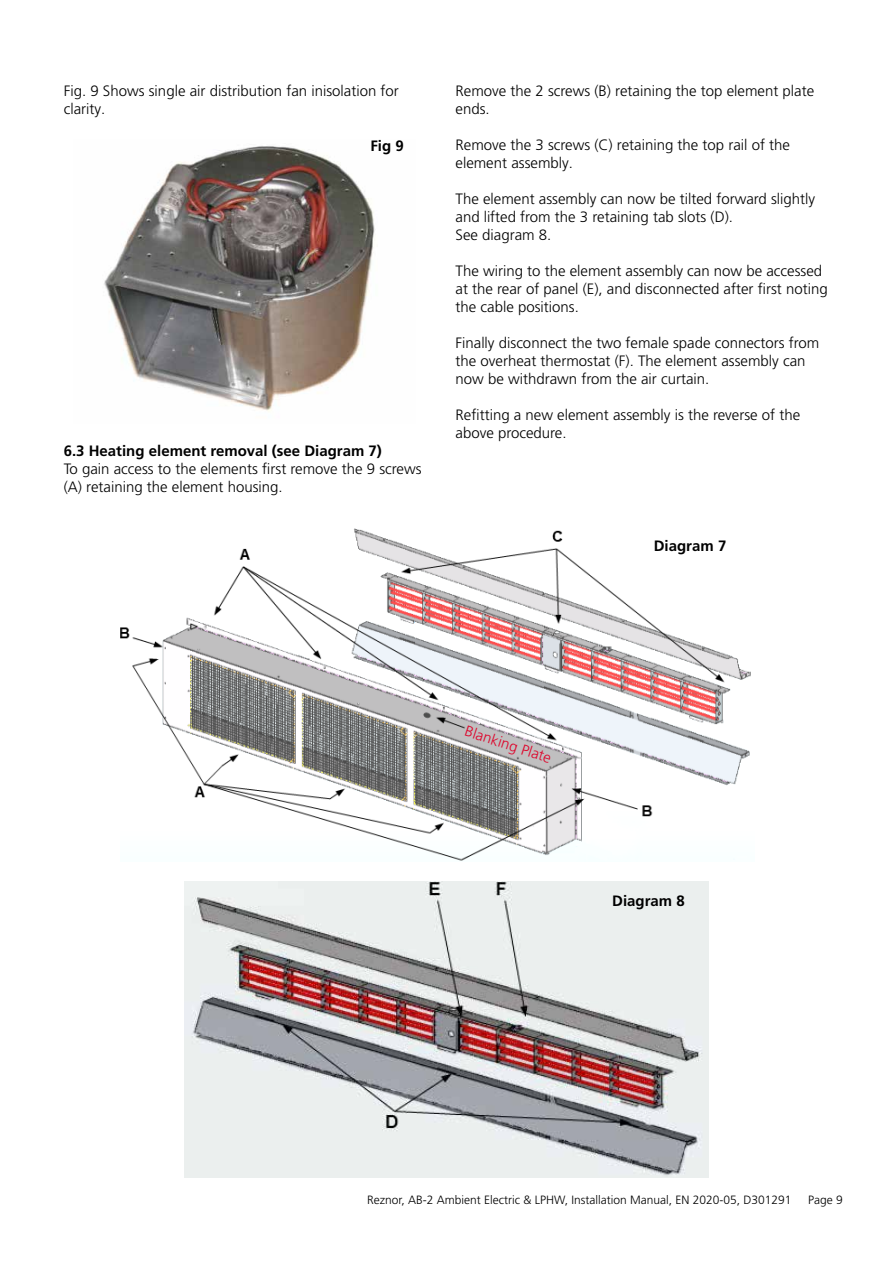
<style>
.page{position:relative;width:893px;height:1263px;background:#fff}
.page>*{position:absolute;margin:0;border:0;box-sizing:border-box;transform-origin:0 0}
.t1{font:300 15px/18px "Frutiger LT Pro";color:#000}
.t2{font:700 15px "Frutiger LT Pro";color:#000}
.t3{font:300 15px "Frutiger LT Pro";color:#dd052b}
.t4{font:300 12px "Frutiger LT Pro";color:#000}
</style>
<div class="page">
<img style="left:104px;top:146px;width:271px;height:266px">
<img style="left:121px;top:528px;width:630px;height:333px">
<img style="left:185px;top:882px;width:523px;height:296px">
<p class="t1" style="left:64px;top:82px;width:337px">Fig. 9 Shows single air distribution fan inisolation for clarity.</p>
<p class="t2" style="left:370px;top:136px;width:35px">Fig 9</p>
<p class="t2" style="left:64px;top:442px;width:320px">6.3 Heating element removal (see Diagram 7)</p>
<p class="t1" style="left:64px;top:460px;width:359px">To gain access to the elements first remove the 9 screws (A) retaining the element housing.</p>
<p class="t1" style="left:455px;top:82px;width:360px">Remove the 2 screws (B) retaining the top element plate ends.</p>
<p class="t1" style="left:455px;top:136px;width:336px">Remove the 3 screws (C) retaining the top rail of the element assembly.</p>
<p class="t1" style="left:455px;top:190px;width:361px">The element assembly can now be tilted forward slightly and lifted from the 3 retaining tab slots (D).<br>See diagram 8.</p>
<p class="t1" style="left:455px;top:262px;width:374px">The wiring to the element assembly can now be accessed at the rear of panel (E), and disconnected after first noting the cable positions.</p>
<p class="t1" style="left:455px;top:334px;width:365px">Finally disconnect the two female spade connectors from the overheat thermostat (F). The element assembly can now be withdrawn from the air curtain.</p>
<p class="t1" style="left:455px;top:406px;width:346px">Refitting a new element assembly is the reverse of the above procedure.</p>
<p class="t2" style="left:654px;top:537px;width:74px">Diagram 7</p>
<p class="t3" style="left:468px;top:722px;width:92px;rotate:18deg">Blanking Plate</p>
<p class="t2" style="left:612px;top:892px;width:74px">Diagram 8</p>
<p class="t4" style="left:367px;top:1193px;width:426px">Reznor, AB-2 Ambient Electric &amp; LPHW, Installation Manual, EN 2020-05, D301291</p>
<p class="t4" style="left:808px;top:1193px;width:36px">Page 9</p>
</div>
